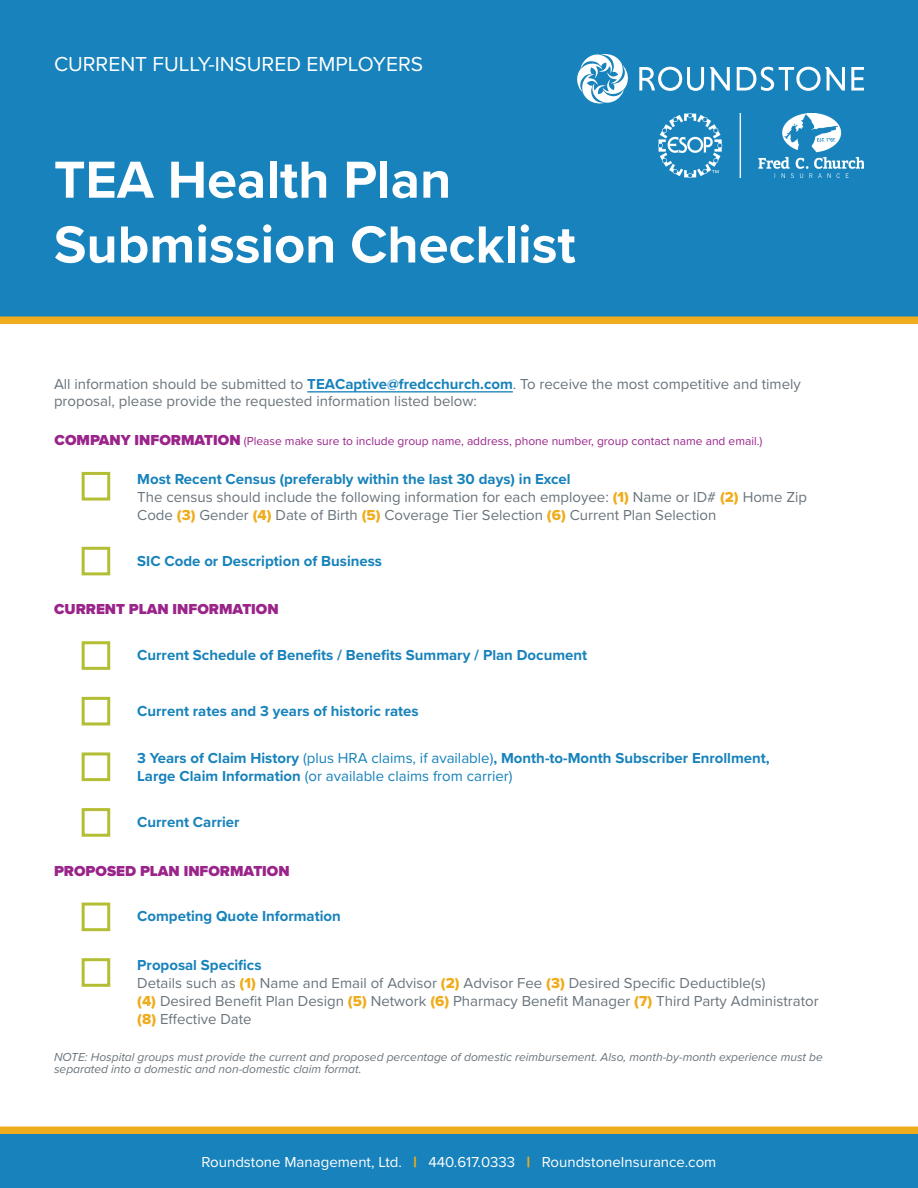
<style>
.page{position:relative;width:918px;height:1188px;background:#fff}
.page>*{position:absolute;margin:0;border:0;box-sizing:border-box;transform-origin:0 0}
.t1{font:700 54px "Proxima Nova";color:#fff}
.t2{font:21px "Proxima Nova";color:#fff}
.t3{font:15px/18px "Proxima Nova";color:#69747c}
.t4{font:700 15px "Proxima Nova";color:#1782bb}
.t5{font:15px "Proxima Nova";color:#fff}
.t6{font:15px "Proxima Nova";color:#1782bb}
.t7{font:900 15px "Proxima Nova";color:#9a248a}
.t8{font:italic 12px/12px "Proxima Nova";color:#69747c}
.t9{font:12px "Proxima Nova";color:#9a248a}
.s1{font-weight:700;color:#1782bb}
.s2{font-weight:900;font-size:15px}
.s3{font-family:"Proxima Nova Extrabld";color:#efac1c}
.s4{font-weight:400}
.s5{font-weight:700}
.s6{font-weight:900;color:#efac1c}
</style>
<div class="page">
<div style="left:0;top:0;width:918px;height:316px;background:#1782bb"></div>
<div style="left:0;top:316px;width:918px;height:8px;background:#efac1c"></div>
<svg style="left:577px;top:54px;width:51px;height:50px"></svg>
<svg style="left:639px;top:67px;width:65px;height:24px"></svg>
<svg style="left:710px;top:67px;width:20px;height:24px"></svg>
<svg style="left:737px;top:67px;width:108px;height:24px"></svg>
<svg style="left:851px;top:67px;width:13px;height:24px"></svg>
<div style="left:0;top:1134px;width:918px;height:54px;background:#1782bb"></div>
<div style="left:0;top:1126px;width:918px;height:8px;background:#efac1c"></div>
<div style="left:82px;top:472px;width:28px;height:29px;border:3px solid #b4be34"></div>
<div style="left:82px;top:547px;width:28px;height:28px;border:3px solid #b4be34"></div>
<div style="left:82px;top:641px;width:28px;height:29px;border:3px solid #b4be34"></div>
<div style="left:82px;top:697px;width:28px;height:28px;border:3px solid #b4be34"></div>
<div style="left:82px;top:752px;width:28px;height:29px;border:3px solid #b4be34"></div>
<div style="left:82px;top:808px;width:28px;height:29px;border:3px solid #b4be34"></div>
<div style="left:82px;top:903px;width:28px;height:28px;border:3px solid #b4be34"></div>
<div style="left:82px;top:958px;width:28px;height:29px;border:3px solid #b4be34"></div>
<img style="left:658px;top:113px;width:206px;height:64px">
<hr style="left:307px;top:391px;width:206px;height:1px;background:#1782bb">
<p class="t2" style="left:54px;top:48px;width:371px">CURRENT FULLY-INSURED EMPLOYERS</p>
<p class="t1" style="left:54px;top:139px;width:399px">TEA Health Plan</p>
<p class="t1" style="left:54px;top:204px;width:523px">Submission Checklist</p>
<p class="t3" style="left:54px;top:374px;width:748px;line-height:17.4px">All information should be submitted to <span class="s1">TEACaptive@fredcchurch.com</span>. To receive the most competitive and timely proposal, please provide the requested information listed below:</p>
<p class="t9" style="left:55px;top:432px;width:709px"><span class="s2">COMPANY INFORMATION</span> (Please make sure to include group name, address, phone number, group contact name and email.)</p>
<p class="t4" style="left:137px;top:468px;width:435px">Most Recent Census (preferably within the last 30 days) in Excel</p>
<p class="t3" style="left:137px;top:487px;width:671px">The census should include the following information for each employee: <span class="s3">(1)</span> Name or ID# <span class="s3">(2)</span> Home Zip<br>Code <span class="s3">(3)</span> Gender <span class="s3">(4)</span> Date of Birth <span class="s3">(5)</span> Coverage Tier Selection <span class="s3">(6)</span> Current Plan Selection</p>
<p class="t4" style="left:137px;top:549px;width:246px">SIC Code or Description of Business</p>
<p class="t7" style="left:54px;top:598px;width:226px">CURRENT PLAN INFORMATION</p>
<p class="t4" style="left:137px;top:644px;width:451px">Current Schedule of Benefits / Benefits Summary / Plan Document</p>
<p class="t4" style="left:137px;top:699px;width:283px">Current rates and 3 years of historic rates</p>
<p class="t4" style="left:137px;top:747px;width:634px">3 Years of Claim History <span class="s4">(plus HRA claims, if available)</span>, Month-to-Month Subscriber Enrollment,</p>
<p class="t6" style="left:137px;top:765px;width:377px"><span class="s5">Large Claim Information</span> (or available claims from carrier)</p>
<p class="t4" style="left:137px;top:811px;width:104px">Current Carrier</p>
<p class="t7" style="left:54px;top:859px;width:237px">PROPOSED PLAN INFORMATION</p>
<p class="t4" style="left:137px;top:905px;width:205px">Competing Quote Information</p>
<p class="t4" style="left:137px;top:954px;width:126px">Proposal Specifics</p>
<p class="t3" style="left:137px;top:973px;width:630px">Details such as <span class="s3">(1)</span> Name and Email of Advisor <span class="s3">(2)</span> Advisor Fee <span class="s3">(3)</span> Desired Specific Deductible(s)</p>
<p class="t3" style="left:137px;top:991px;width:683px"><span class="s3">(4)</span> Desired Benefit Plan Design <span class="s3">(5)</span> Network <span class="s3">(6)</span> Pharmacy Benefit Manager <span class="s3">(7)</span> Third Party Administrator <span class="s3">(8)</span> Effective Date</p>
<p class="t8" style="left:54px;top:1050px;width:770px">NOTE: Hospital groups must provide the current and proposed percentage of domestic reimbursement. Also, month-by-month experience must be separated into a domestic and non-domestic claim format.</p>
<p class="t5" style="left:202px;top:1151px;width:516px">Roundstone Management, Ltd. <span class="s6">|</span> 440.617.0333 <span class="s6">|</span> RoundstoneInsurance.com</p>
</div>
